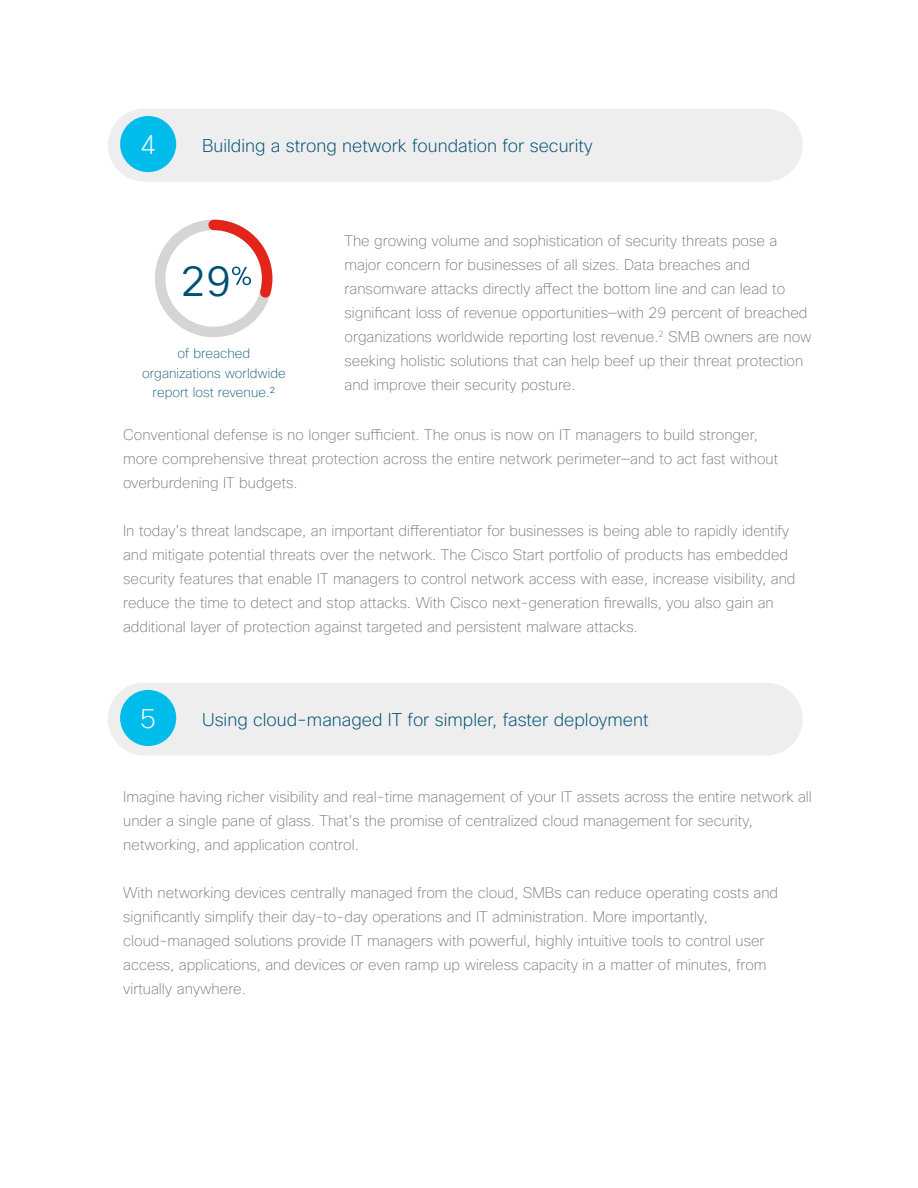
<style>
.page{position:relative;width:918px;height:1188px;background:#fff}
.page>*{position:absolute;margin:0;border:0;box-sizing:border-box;transform-origin:0 0}
.t1{font:300 42px "Cisco Sans";color:#005073}
.t2{font:200 27px "Cisco Sans";color:#fff}
.t3{font:200 18px "Cisco Sans";color:#005073}
.t4{font:100 15px/24px "Cisco Sans";color:#6c6d6d}
.t5{font:100 13.5px/19.5px "Cisco Sans";color:#005073;text-align:center}
</style>
<div class="page">
<div style="left:108px;top:109px;width:695px;height:73px;background:#eeeeef;border-radius:36px"></div>
<div style="left:120px;top:116px;width:56px;height:56px;background:#00bceb;border-radius:50%"></div>
<div style="left:155px;top:220px;width:117px;height:117px;border:10px solid #d5d5d6;border-radius:50%"></div>
<svg style="left:203px;top:219px;width:70px;height:86px"></svg>
<div style="left:108px;top:683px;width:695px;height:73px;background:#eeeeef;border-radius:36px"></div>
<div style="left:120px;top:690px;width:56px;height:56px;background:#00bceb;border-radius:50%"></div>
<h2 class="t2" style="left:140px;top:127px;width:18px">4</h2>
<p class="t3" style="left:202px;top:134px;width:392px">Building a strong network foundation for security</p>
<p class="t4" style="left:345px;top:229px;width:469px">The growing volume and sophistication of security threats pose a major concern for businesses of all sizes. Data breaches and ransomware attacks directly affect the bottom line and can lead to significant loss of revenue opportunities—with 29 percent of breached organizations worldwide reporting lost revenue.<sup>2</sup> SMB owners are now seeking holistic solutions that can help beef up their threat protection and improve their security posture.</p>
<p class="t4" style="left:123px;top:423px;width:657px">Conventional defense is no longer sufficient. The onus is now on IT managers to build stronger, more comprehensive threat protection across the entire network perimeter—and to act fast without overburdening IT budgets.</p>
<p class="t4" style="left:123px;top:519px;width:674px">In today’s threat landscape, an important differentiator for businesses is being able to rapidly identify and mitigate potential threats over the network. The Cisco Start portfolio of products has embedded security features that enable IT managers to control network access with ease, increase visibility, and reduce the time to detect and stop attacks. With Cisco next-generation firewalls, you also gain an additional layer of protection against targeted and persistent malware attacks.</p>
<h1 class="t1" style="left:180px;top:254px;width:52px">29</h1>
<p class="t5" style="left:142px;top:344px;width:145px">of breached organizations worldwide report lost revenue.²</p>
<h2 class="t2" style="left:140px;top:701px;width:18px">5</h2>
<p class="t3" style="left:202px;top:708px;width:448px">Using cloud-managed IT for simpler, faster deployment</p>
<p class="t4" style="left:123px;top:786px;width:690px">Imagine having richer visibility and real-time management of your IT assets across the entire network all under a single pane of glass. That’s the promise of centralized cloud management for security, networking, and application control.</p>
<p class="t4" style="left:123px;top:882px;width:656px">With networking devices centrally managed from the cloud, SMBs can reduce operating costs and significantly simplify their day-to-day operations and IT administration. More importantly, cloud-managed solutions provide IT managers with powerful, highly intuitive tools to control user access, applications, and devices or even ramp up wireless capacity in a matter of minutes, from virtually anywhere.</p>
</div>
